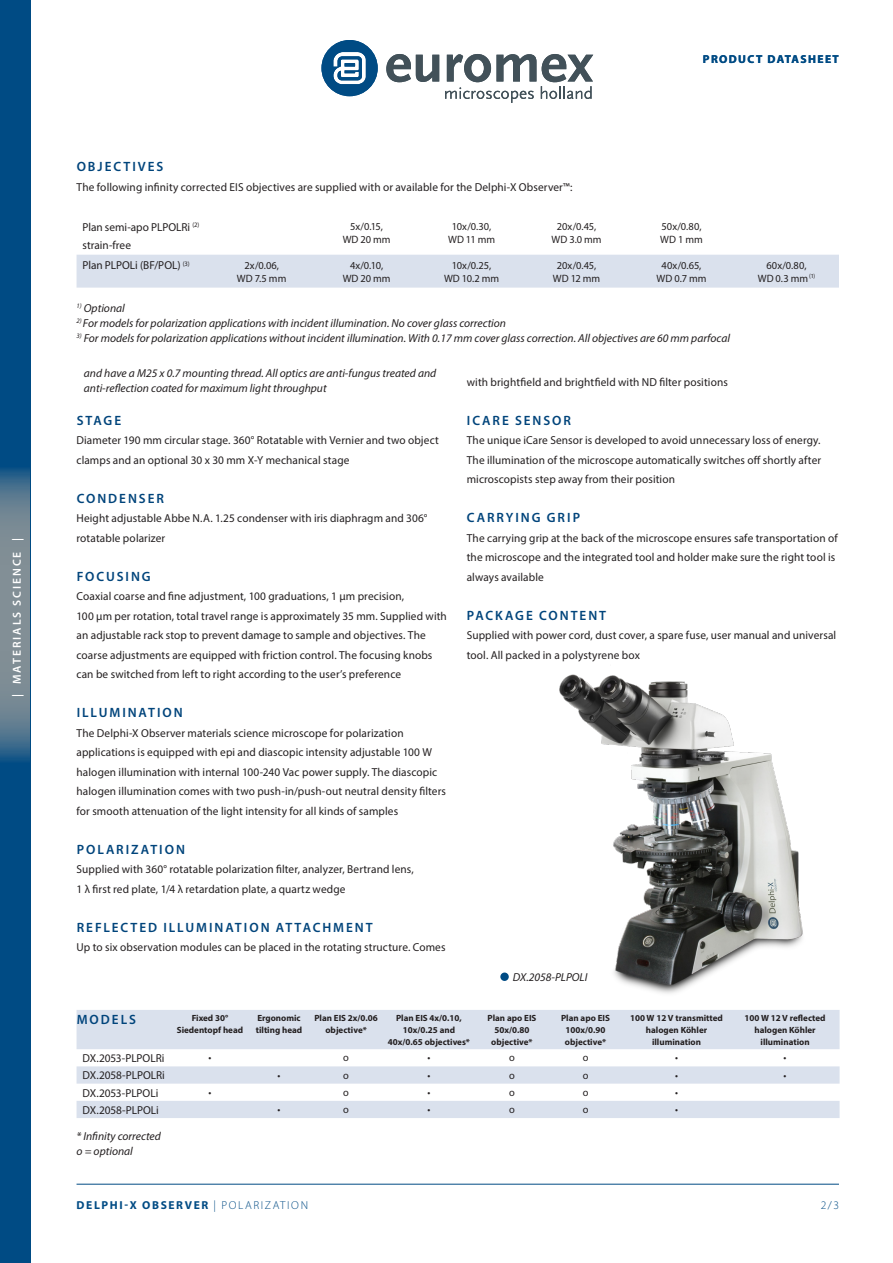
<style>
.page{position:relative;width:893px;height:1263px;background:#fff}
.page>*{position:absolute;margin:0;border:0;box-sizing:border-box;transform-origin:0 0}
.j_tussenkop{font:600 13.5px "Myriad Pro";letter-spacing:.15em;color:#00447b}
.j_plat{font:11.55px/19.5px "Myriad Pro";letter-spacing:.01em;color:#231f20}
.j_onderschrift{font:italic 11.55px/15px "Myriad Pro";color:#231f20}
.j_tabel_y-as{font:11.55px "Myriad Pro";letter-spacing:-.005em;color:#231f20}
.t1{font:700 11.55px "Myriad Pro";letter-spacing:.13em;color:#004b84}
.t2{font:600 11.55px "Myriad Pro";letter-spacing:.17em;color:#fff}
.t3{font:300 11.55px "Myriad Pro";color:#004b84}
.j_tabel{font:10.65px/12.9px "Myriad Pro";color:#231f20;text-align:center}
.j_tabel_x-as{font:700 9px/12px "Myriad Pro";color:#231f20;text-align:center}
.s1{font-weight:300}
</style>
<div class="page">
<div style="left:0;top:0;width:30px;height:1263px;background:#004b84"></div>
<svg style="left:0;top:469px;width:30px;height:292px;background:#6d8492"></svg>
<svg style="left:321px;top:40px;width:57px;height:56px"></svg>
<svg style="left:386px;top:54px;width:53px;height:28px"></svg>
<svg style="left:445px;top:54px;width:148px;height:49px"></svg>
<hr style="left:77px;top:1184px;width:762px;height:1px;background:#004b84">
<img style="left:559px;top:674px;width:244px;height:320px">
<div style="left:500px;top:972px;width:9px;height:9px;background:#004b84;border-radius:50%"></div>
<svg style="left:77px;top:1010px;width:763px;height:108px;fill:#dae1ed"></svg>
<div style="left:77px;top:255px;width:762px;height:33px;background:#dae1ed"></div>
<p class="t2" style="left:10px;top:697px;width:160px;rotate:-90deg">| MATERIALS SCIENCE |</p>
<p class="t1" style="left:703px;top:51px;width:138px">PRODUCT DATASHEET</p>
<p class="j_tussenkop" style="left:77px;top:158px;width:88px">OBJECTIVES</p>
<p class="j_plat" style="left:77px;top:177px;width:497px">The following infinity corrected EIS objectives are supplied with or available for the Delphi-X Observer™:</p>
<p class="j_tabel_y-as" style="left:83px;top:220px;width:118px">Plan semi-apo PLPOLRi <sup>(2)</sup></p>
<p class="j_tabel_y-as" style="left:83px;top:238px;width:50px">strain-free</p>
<p class="j_tabel" style="left:350px;top:220px;width:34px">5x/0.15,</p>
<p class="j_tabel" style="left:343px;top:233px;width:49px">WD 20 mm</p>
<p class="j_tabel" style="left:448px;top:220px;width:48px">10x/0.30,<br>WD 11 mm</p>
<p class="j_tabel" style="left:551px;top:220px;width:52px">20x/0.45,<br>WD 3.0 mm</p>
<p class="j_tabel" style="left:660px;top:220px;width:44px;text-align:left">50x/0.80,<br>WD 1 mm</p>
<p class="j_tabel_y-as" style="left:83px;top:258px;width:109px">Plan PLPOLi (BF/POL) <sup>(3)</sup></p>
<p class="j_tabel" style="left:237px;top:258px;width:51px">2x/0.06,<br>WD 7.5 mm</p>
<p class="j_tabel" style="left:343px;top:258px;width:49px">4x/0.10,<br>WD 20 mm</p>
<p class="j_tabel" style="left:444px;top:258px;width:57px">10x/0.25,<br>WD 10.2 mm</p>
<p class="j_tabel" style="left:553px;top:258px;width:49px">20x/0.45,<br>WD 12 mm</p>
<p class="j_tabel" style="left:656px;top:258px;width:52px">40x/0.65,<br>WD 0.7 mm</p>
<p class="j_tabel" style="left:758px;top:258px;width:59px">60x/0.80,<br>WD 0.3 mm <sup>(1)</sup></p>
<p class="j_onderschrift" style="left:77px;top:300px;width:50px"><sup>1)</sup> Optional</p>
<p class="j_onderschrift" style="left:77px;top:315px;width:431px"><sup>2)</sup> For models for polarization applications with incident illumination. No cover glass correction</p>
<p class="j_onderschrift" style="left:77px;top:330px;width:655px"><sup>3)</sup> For models for polarization applications without incident illumination. With 0.17 mm cover glass correction. All objectives are 60 mm parfocal</p>
<p class="j_onderschrift" style="left:84px;top:366px;width:354px">and have a M25 x 0.7 mounting thread. All optics are anti-fungus treated and anti-reflection coated for maximum light throughput</p>
<p class="j_tussenkop" style="left:77px;top:411px;width:46px">STAGE</p>
<p class="j_plat" style="left:77px;top:430px;width:364px">Diameter 190 mm circular stage. 360° Rotatable with Vernier and two object clamps and an optional 30 x 30 mm X-Y mechanical stage</p>
<p class="j_tussenkop" style="left:77px;top:489px;width:89px">CONDENSER</p>
<p class="j_plat" style="left:77px;top:508px;width:352px">Height adjustable Abbe N.A. 1.25 condenser with iris diaphragm and 306° rotatable polarizer</p>
<p class="j_tussenkop" style="left:77px;top:567px;width:76px">FOCUSING</p>
<p class="j_plat" style="left:77px;top:586px;width:372px">Coaxial coarse and fine adjustment, 100 graduations, 1 µm precision,<br>100 μm per rotation, total travel range is approximately 35 mm. Supplied with an adjustable rack stop to prevent damage to sample and objectives. The coarse adjustments are equipped with friction control. The focusing knobs can be switched from left to right according to the user’s preference</p>
<p class="j_tussenkop" style="left:77px;top:704px;width:108px">ILLUMINATION</p>
<p class="j_plat" style="left:77px;top:723px;width:371px">The Delphi-X Observer materials science microscope for polarization applications is equipped with epi and diascopic intensity adjustable 100 W halogen illumination with internal 100-240 Vac power supply. The diascopic halogen illumination comes with two push-in/push-out neutral density filters for smooth attenuation of the light intensity for all kinds of samples</p>
<p class="j_tussenkop" style="left:77px;top:840px;width:110px">POLARIZATION</p>
<p class="j_plat" style="left:77px;top:859px;width:339px">Supplied with 360° rotatable polarization filter, analyzer, Bertrand lens,<br>1 λ first red plate, 1/4 λ retardation plate, a quartz wedge</p>
<p class="j_tussenkop" style="left:77px;top:918px;width:298px">REFLECTED ILLUMINATION ATTACHMENT</p>
<p class="j_plat" style="left:77px;top:937px;width:370px">Up to six observation modules can be placed in the rotating structure. Comes</p>
<p class="j_plat" style="left:467px;top:372px;width:263px">with brightfield and brightfield with ND filter positions</p>
<p class="j_tussenkop" style="left:467px;top:411px;width:106px">ICARE SENSOR</p>
<p class="j_plat" style="left:467px;top:430px;width:356px;text-align:justify">The unique iCare Sensor is developed to avoid unnecessary loss of energy.<br>The illumination of the microscope automatically switches off shortly after microscopists step away from their position</p>
<p class="j_tussenkop" style="left:467px;top:509px;width:115px">CARRYING GRIP</p>
<p class="j_plat" style="left:467px;top:528px;width:372px">The carrying grip at the back of the microscope ensures safe transportation of the microscope and the integrated tool and holder make sure the right tool is always available</p>
<p class="j_tussenkop" style="left:467px;top:606px;width:141px">PACKAGE CONTENT</p>
<p class="j_plat" style="left:467px;top:625px;width:371px">Supplied with power cord, dust cover, a spare fuse, user manual and universal tool. All packed in a polystyrene box</p>
<p class="j_onderschrift" style="left:513px;top:969px;width:76px">DX.2058-PLPOLI</p>
<p class="j_tussenkop" style="left:77px;top:1011px;width:61px">MODELS</p>
<p class="j_tabel_x-as" style="left:177px;top:1011px;width:68px">Fixed 30°<br>Siedentopf head</p>
<p class="j_tabel_x-as" style="left:256px;top:1011px;width:48px;text-align:left">Ergonomic tilting head</p>
<p class="j_tabel_x-as" style="left:314px;top:1011px;width:65px">Plan EIS 2x/0.06 objective*</p>
<p class="j_tabel_x-as" style="left:388px;top:1011px;width:84px">Plan EIS 4x/0.10,<br>10x/0.25 and<br>40x/0.65 objectives*</p>
<p class="j_tabel_x-as" style="left:487px;top:1011px;width:50px">Plan apo EIS<br>50x/0.80 objective*</p>
<p class="j_tabel_x-as" style="left:561px;top:1011px;width:50px">Plan apo EIS<br>100x/0.90 objective*</p>
<p class="j_tabel_x-as" style="left:630px;top:1011px;width:94px">100 W 12 V transmitted halogen Köhler illumination</p>
<p class="j_tabel_x-as" style="left:744px;top:1011px;width:83px">100 W 12 V reflected halogen Köhler illumination</p>
<p class="j_tabel_y-as" style="left:83px;top:1051px;width:84px">DX.2053-PLPOLRi</p>
<p class="j_tabel" style="left:209px;top:1051px;width:4px">•</p>
<p class="j_tabel" style="left:343px;top:1051px;width:7px">o</p>
<p class="j_tabel" style="left:428px;top:1051px;width:4px">•</p>
<p class="j_tabel" style="left:509px;top:1051px;width:7px">o</p>
<p class="j_tabel" style="left:583px;top:1051px;width:7px">o</p>
<p class="j_tabel" style="left:675px;top:1051px;width:4px">•</p>
<p class="j_tabel" style="left:784px;top:1051px;width:4px">•</p>
<p class="j_tabel_y-as" style="left:83px;top:1068px;width:84px">DX.2058-PLPOLRi</p>
<p class="j_tabel" style="left:278px;top:1068px;width:4px">•</p>
<p class="j_tabel" style="left:343px;top:1068px;width:7px">o</p>
<p class="j_tabel" style="left:428px;top:1068px;width:4px">•</p>
<p class="j_tabel" style="left:509px;top:1068px;width:7px">o</p>
<p class="j_tabel" style="left:583px;top:1068px;width:7px">o</p>
<p class="j_tabel" style="left:675px;top:1068px;width:4px">•</p>
<p class="j_tabel" style="left:784px;top:1068px;width:4px">•</p>
<p class="j_tabel_y-as" style="left:83px;top:1085px;width:77px">DX.2053-PLPOLi</p>
<p class="j_tabel" style="left:209px;top:1086px;width:4px">•</p>
<p class="j_tabel" style="left:343px;top:1086px;width:7px">o</p>
<p class="j_tabel" style="left:428px;top:1086px;width:4px">•</p>
<p class="j_tabel" style="left:509px;top:1086px;width:7px">o</p>
<p class="j_tabel" style="left:583px;top:1086px;width:7px">o</p>
<p class="j_tabel" style="left:675px;top:1086px;width:4px">•</p>
<p class="j_tabel_y-as" style="left:83px;top:1103px;width:78px">DX.2058-PLPOLi</p>
<p class="j_tabel" style="left:278px;top:1103px;width:4px">•</p>
<p class="j_tabel" style="left:343px;top:1103px;width:7px">o</p>
<p class="j_tabel" style="left:428px;top:1103px;width:4px">•</p>
<p class="j_tabel" style="left:509px;top:1103px;width:7px">o</p>
<p class="j_tabel" style="left:583px;top:1103px;width:7px">o</p>
<p class="j_tabel" style="left:675px;top:1103px;width:4px">•</p>
<p class="j_onderschrift" style="left:77px;top:1128px;width:86px">* Infinity corrected</p>
<p class="j_onderschrift" style="left:77px;top:1143px;width:58px">o = optional</p>
<p class="t1" style="left:77px;top:1197px;width:233px">DELPHI-X OBSERVER <span class="s1">| POLARIZATION</span></p>
<p class="t3" style="left:821px;top:1198px;width:20px">2/3</p>
</div>
